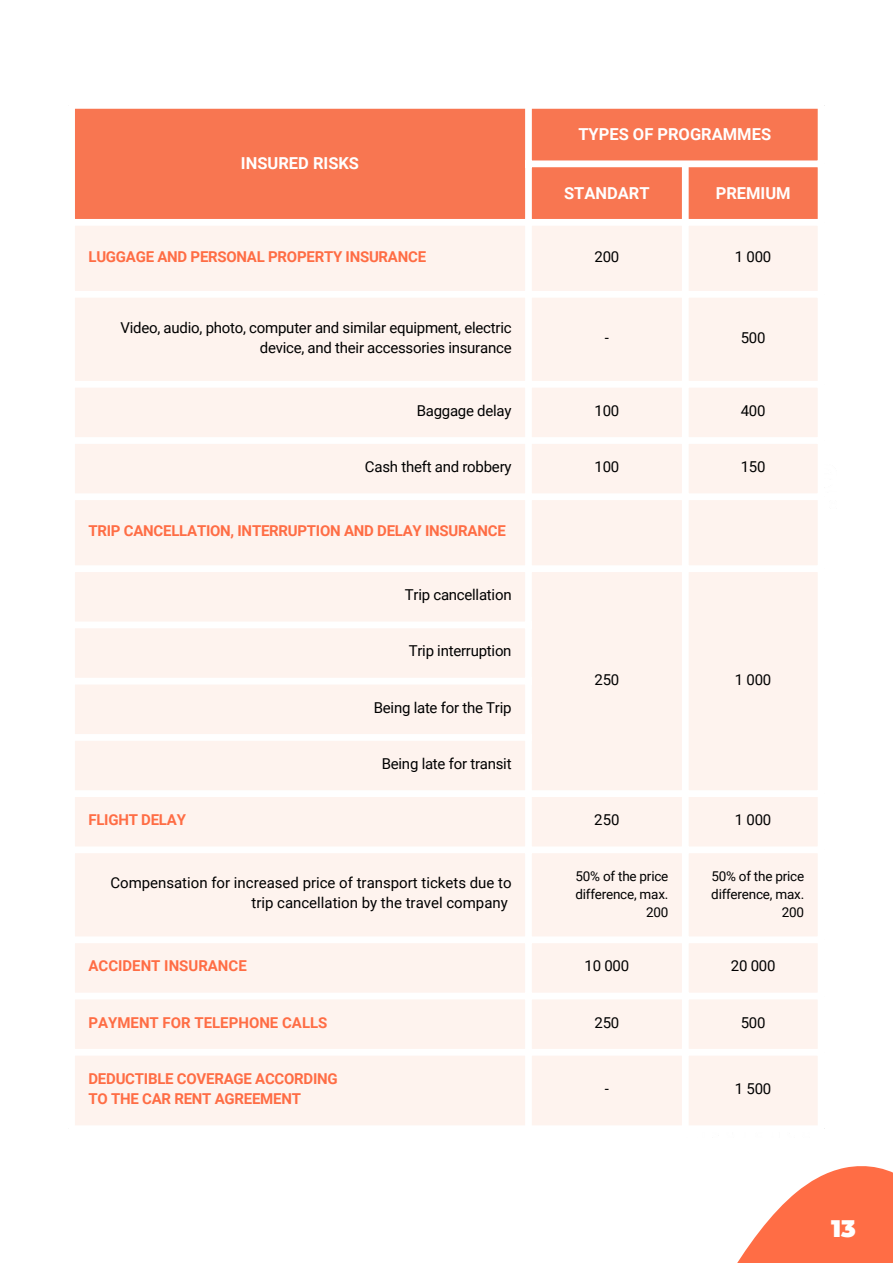
<style>
.page{position:relative;width:893px;height:1264px;background:#fff}
.page>*{position:absolute;margin:0;border:0;box-sizing:border-box;transform-origin:0 0}
.t1{font:900 24px "Montserrat";color:#fff}
.t2{font:700 16.5px "Roboto";color:#fff}
.t3{font:15px/20.2px "Roboto";letter-spacing:-.015em;color:#000;text-align:right}
.t4{font:700 15px "Roboto";letter-spacing:-.015em;color:#ff6d45}
.t5{font:13.5px/18px "Roboto";letter-spacing:-.015em;color:#000}
</style>
<div class="page">
<svg style="left:738px;top:1166px;width:154px;height:96px"></svg>
<div style="left:75px;top:109px;width:742px;height:110px;background:#f87651"></div>
<div style="left:75px;top:226px;width:742px;height:899px;background:#fef3ee"></div>
<div style="left:525px;top:109px;width:7px;height:1016px;background:#fff"></div>
<div style="left:682px;top:167px;width:6px;height:958px;background:#fff"></div>
<div style="left:525px;top:160px;width:299px;height:7px;background:#fff"></div>
<div style="left:68px;top:291px;width:756px;height:7px;background:#fff"></div>
<div style="left:68px;top:381px;width:756px;height:6px;background:#fff"></div>
<div style="left:68px;top:437px;width:756px;height:7px;background:#fff"></div>
<div style="left:68px;top:493px;width:756px;height:7px;background:#fff"></div>
<div style="left:68px;top:565px;width:756px;height:7px;background:#fff"></div>
<div style="left:68px;top:621px;width:464px;height:7px;background:#fff"></div>
<div style="left:68px;top:677px;width:464px;height:7px;background:#fff"></div>
<div style="left:68px;top:734px;width:464px;height:6px;background:#fff"></div>
<div style="left:68px;top:790px;width:756px;height:7px;background:#fff"></div>
<div style="left:68px;top:846px;width:756px;height:7px;background:#fff"></div>
<div style="left:68px;top:936px;width:756px;height:7px;background:#fff"></div>
<div style="left:68px;top:992px;width:756px;height:7px;background:#fff"></div>
<div style="left:68px;top:1048px;width:756px;height:7px;background:#fff"></div>
<p class="t2" style="left:241px;top:154px;width:120px">INSURED RISKS</p>
<p class="t2" style="left:578px;top:125px;width:194px">TYPES OF PROGRAMMES</p>
<p class="t2" style="left:564px;top:183px;width:87px">STANDART</p>
<p class="t2" style="left:715px;top:183px;width:76px">PREMIUM</p>
<p class="t4" style="left:88px;top:248px;width:339px">LUGGAGE AND PERSONAL PROPERTY INSURANCE</p>
<p class="t3" style="left:594px;top:246px;width:26px">200</p>
<p class="t3" style="left:735px;top:246px;width:38px">1 000</p>
<p class="t3" style="left:120px;top:317px;width:392px">Video, audio, photo, computer and similar equipment, electric device, and their accessories insurance</p>
<p class="t3" style="left:604px;top:327px;width:6px">-</p>
<p class="t3" style="left:740px;top:327px;width:26px">500</p>
<p class="t3" style="left:416px;top:400px;width:96px">Baggage delay</p>
<p class="t3" style="left:594px;top:400px;width:26px">100</p>
<p class="t3" style="left:740px;top:400px;width:26px">400</p>
<p class="t3" style="left:365px;top:457px;width:148px">Cash theft and robbery</p>
<p class="t3" style="left:594px;top:457px;width:26px">100</p>
<p class="t3" style="left:740px;top:457px;width:26px">150</p>
<p class="t4" style="left:88px;top:522px;width:419px">TRIP CANCELLATION, INTERRUPTION AND DELAY INSURANCE</p>
<p class="t3" style="left:405px;top:585px;width:108px">Trip cancellation</p>
<p class="t3" style="left:408px;top:641px;width:104px">Trip interruption</p>
<p class="t3" style="left:374px;top:697px;width:139px">Being late for the Trip</p>
<p class="t3" style="left:382px;top:753px;width:131px">Being late for transit</p>
<p class="t3" style="left:594px;top:669px;width:26px">250</p>
<p class="t3" style="left:735px;top:669px;width:38px">1 000</p>
<p class="t4" style="left:88px;top:811px;width:99px">FLIGHT DELAY</p>
<p class="t3" style="left:594px;top:809px;width:27px">250</p>
<p class="t3" style="left:735px;top:809px;width:38px">1 000</p>
<p class="t3" style="left:110px;top:872px;width:402px">Compensation for increased price of transport tickets due to trip cancellation by the travel company</p>
<p class="t5" style="left:575px;top:867px;width:94px">50% of the price difference, max.</p>
<p class="t5" style="left:646px;top:903px;width:24px">200</p>
<p class="t5" style="left:711px;top:867px;width:94px;text-align:right">50% of the price difference, max.<br>200</p>
<p class="t4" style="left:88px;top:957px;width:160px">ACCIDENT INSURANCE</p>
<p class="t3" style="left:584px;top:956px;width:46px">10 000</p>
<p class="t3" style="left:730px;top:956px;width:46px">20 000</p>
<p class="t4" style="left:88px;top:1013px;width:240px">PAYMENT FOR TELEPHONE CALLS</p>
<p class="t3" style="left:594px;top:1012px;width:26px">250</p>
<p class="t3" style="left:740px;top:1012px;width:26px">500</p>
<p class="t4" style="left:88px;top:1069px;width:251px">DEDUCTIBLE COVERAGE ACCORDING</p>
<p class="t4" style="left:88px;top:1090px;width:214px">TO THE CAR RENT AGREEMENT</p>
<p class="t3" style="left:604px;top:1078px;width:6px">-</p>
<p class="t3" style="left:735px;top:1078px;width:38px">1 500</p>
<p class="t1" style="left:831px;top:1213px;width:18px">0</p>
<p class="t1" style="left:821px;top:1213px;width:35px">113</p>
</div>
